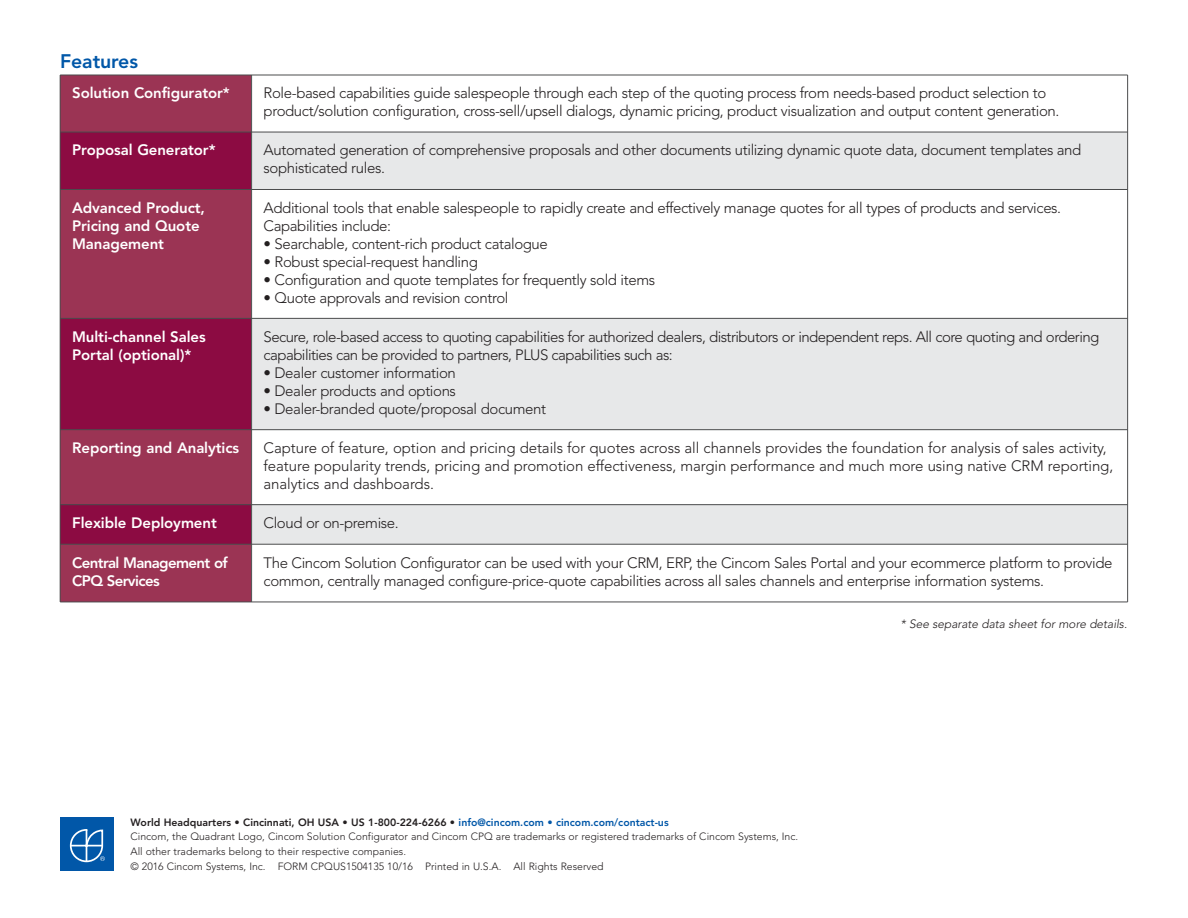
<style>
.page{position:relative;width:1188px;height:918px;background:#fff}
.page>*{position:absolute;margin:0;border:0;box-sizing:border-box;transform-origin:0 0}
.t1{font:800 19.5px "Avenir LT";letter-spacing:-.005em;color:#0157a8}
.t2{font:300 15px/18px "Avenir LT";letter-spacing:-.025em;color:#231f20}
.t3{font:300 15px/18px "Avenir LT";letter-spacing:-.005em;color:#231f20}
.t4{font:800 15px/18px "Avenir LT";letter-spacing:-.005em;color:#fff}
.t5{font:800 15px/18px "Avenir LT";letter-spacing:-.04em;color:#fff}
.t6{font:italic 300 12px "Avenir";letter-spacing:-.005em;color:#231f20}
.t7{font:300 10.5px/15px "Avenir";color:#231f20}
.t8{font:800 10.5px "Avenir";color:#231f20}
.s1{color:#0157a8}
</style>
<div class="page">
<div style="left:60px;top:817px;width:54px;height:54px;background:#0157a8"></div>
<svg style="left:70px;top:829px;width:35px;height:34px"></svg>
<hr style="left:71px;top:845px;width:31px;height:1px;background:#fff">
<hr style="left:86px;top:830px;width:1px;height:31px;background:#fff">
<div style="left:60px;top:75px;width:192px;height:57px;background:#9b3454"></div>
<div style="left:60px;top:132px;width:192px;height:57px;background:#8c0b42"></div>
<div style="left:252px;top:132px;width:876px;height:57px;background:#e7e8e9"></div>
<div style="left:60px;top:189px;width:192px;height:129px;background:#9b3454"></div>
<div style="left:60px;top:318px;width:192px;height:112px;background:#8c0b42"></div>
<div style="left:252px;top:318px;width:876px;height:112px;background:#e7e8e9"></div>
<div style="left:60px;top:430px;width:192px;height:75px;background:#9b3454"></div>
<div style="left:60px;top:505px;width:192px;height:39px;background:#8c0b42"></div>
<div style="left:252px;top:505px;width:876px;height:39px;background:#e7e8e9"></div>
<div style="left:60px;top:544px;width:192px;height:58px;background:#9b3454"></div>
<hr style="left:60px;top:75px;width:1px;height:527px;background:#4b4c4d">
<hr style="left:251px;top:75px;width:1px;height:527px;background:#4b4c4d">
<hr style="left:1127px;top:75px;width:1px;height:527px;background:#4b4c4d">
<hr style="left:60px;top:75px;width:1068px;height:1px;background:#4b4c4d">
<hr style="left:60px;top:132px;width:1068px;height:1px;background:#4b4c4d">
<hr style="left:60px;top:189px;width:1068px;height:1px;background:#4b4c4d">
<hr style="left:60px;top:318px;width:1068px;height:1px;background:#4b4c4d">
<hr style="left:60px;top:429px;width:1068px;height:1px;background:#4b4c4d">
<hr style="left:60px;top:504px;width:1068px;height:1px;background:#4b4c4d">
<hr style="left:60px;top:544px;width:1068px;height:1px;background:#4b4c4d">
<hr style="left:60px;top:602px;width:1068px;height:1px;background:#4b4c4d">
<h1 class="t1" style="left:60px;top:53px;width:79px">Features</h1>
<p class="t4" style="left:72px;top:85px;width:159px">Solution Configurator*</p>
<p class="t2" style="left:264px;top:85px;width:797px">Role-based capabilities guide salespeople through each step of the quoting process from needs-based product selection to product/solution configuration, cross-sell/upsell dialogs, dynamic pricing, product visualization and output content generation.</p>
<p class="t4" style="left:72px;top:142px;width:145px">Proposal Generator*</p>
<p class="t2" style="left:264px;top:142px;width:819px">Automated generation of comprehensive proposals and other documents utilizing dynamic quote data, document templates and sophisticated rules.</p>
<p class="t4" style="left:72px;top:200px;width:134px">Advanced Product,<br>Pricing and Quote<br>Management</p>
<p class="t2" style="left:264px;top:200px;width:799px">Additional tools that enable salespeople to rapidly create and effectively manage quotes for all types of products and services.<br>Capabilities include:</p>
<p class="t2" style="left:264px;top:236px;width:286px">• Searchable, content-rich product catalogue</p>
<p class="t2" style="left:264px;top:254px;width:216px">• Robust special-request handling</p>
<p class="t2" style="left:264px;top:272px;width:393px">• Configuration and quote templates for frequently sold items</p>
<p class="t2" style="left:264px;top:290px;width:246px">• Quote approvals and revision control</p>
<p class="t4" style="left:72px;top:329px;width:135px">Multi-channel Sales<br>Portal (optional)*</p>
<p class="t2" style="left:264px;top:329px;width:837px">Secure, role-based access to quoting capabilities for authorized dealers, distributors or independent reps. All core quoting and ordering capabilities can be provided to partners, PLUS capabilities such as:</p>
<p class="t2" style="left:264px;top:365px;width:194px">• Dealer customer information</p>
<p class="t2" style="left:264px;top:383px;width:194px">• Dealer products and options</p>
<p class="t2" style="left:264px;top:401px;width:284px">• Dealer-branded quote/proposal document</p>
<p class="t4" style="left:72px;top:440px;width:169px">Reporting and Analytics</p>
<p class="t3" style="left:264px;top:440px;width:851px">Capture of feature, option and pricing details for quotes across all channels provides the foundation for analysis of sales activity, feature popularity trends, pricing and promotion effectiveness, margin performance and much more using native CRM reporting, analytics and dashboards.</p>
<p class="t4" style="left:72px;top:515px;width:146px">Flexible Deployment</p>
<p class="t2" style="left:264px;top:515px;width:137px">Cloud or on-premise.</p>
<p class="t5" style="left:72px;top:555px;width:157px">Central Management of<br>CPQ Services</p>
<p class="t2" style="left:264px;top:555px;width:850px">The Cincom Solution Configurator can be used with your CRM, ERP, the Cincom Sales Portal and your ecommerce platform to provide common, centrally managed configure-price-quote capabilities across all sales channels and enterprise information systems.</p>
<p class="t6" style="left:901px;top:617px;width:228px">* See separate data sheet for more details.</p>
<p class="t8" style="left:130px;top:814px;width:540px">World Headquarters • Cincinnati, OH USA • US 1-800-224-6266 • <span class="s1">info@cincom.com • cincom.com/contact-us</span></p>
<p class="t7" style="left:130px;top:829px;width:669px">Cincom, the Quadrant Logo, Cincom Solution Configurator and Cincom CPQ are trademarks or registered trademarks of Cincom Systems, Inc.<br>All other trademarks belong to their respective companies.<br>© 2016 Cincom Systems, Inc. FORM CPQUS1504135 10/16 Printed in U.S.A. All Rights Reserved</p>
</div>
